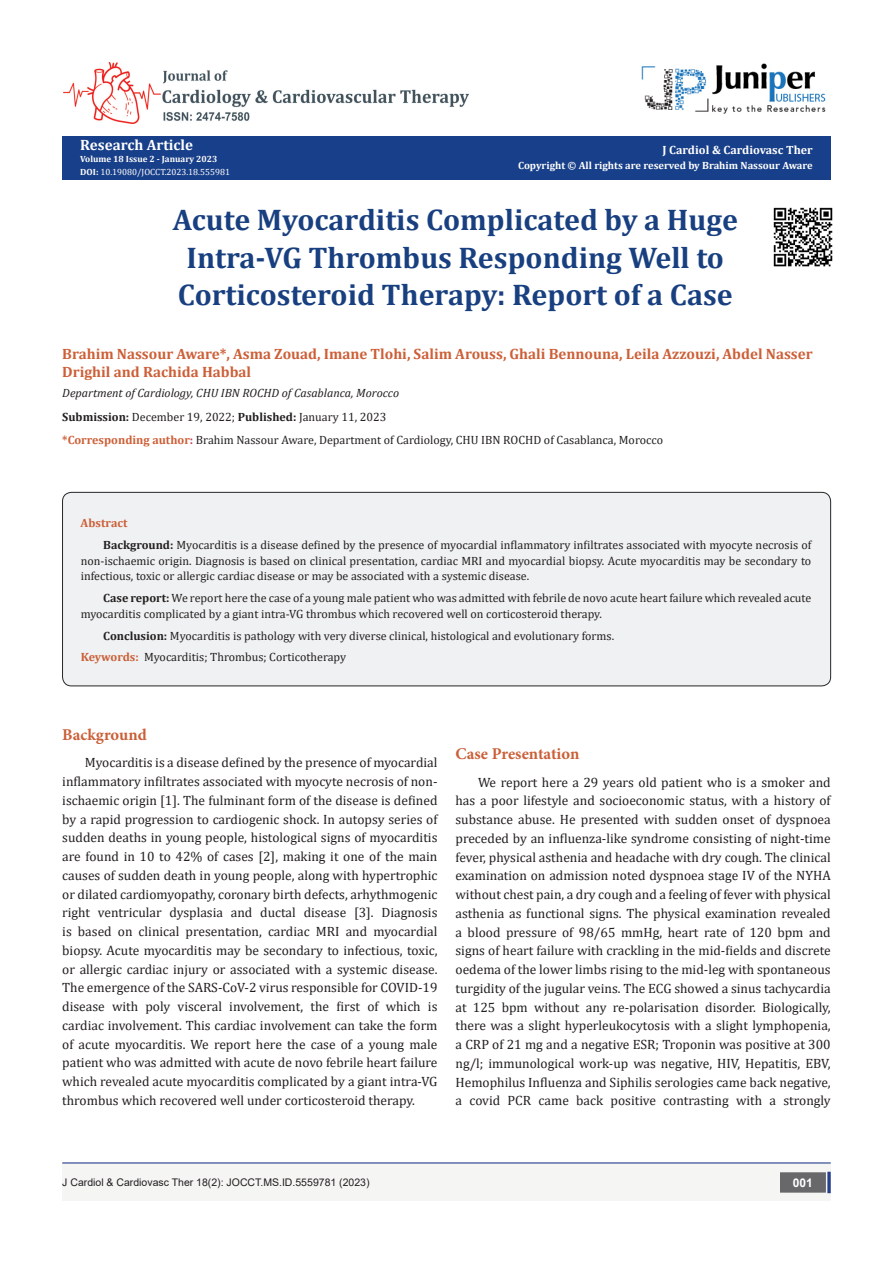
<style>
.page{position:relative;width:893px;height:1263px;background:#fff}
.page>*{position:absolute;margin:0;border:0;box-sizing:border-box;transform-origin:0 0}
.t1{font:700 30px/37.5px "Cambria";color:#183f7f}
.t2{font:700 16.5px "Minion Pro";color:#ca5f37}
.t3{font:700 15px/18px "Cambria";color:#cd5f37}
.t4{font:700 15px "Cambria";color:#fff}
.t5{font:13.5px/18.8px "Cambria";color:#231f20;text-align:justify}
.t6{font:12px/15.8px "Cambria";color:#231f20;text-align:justify}
.t7{font:italic 12px "Cambria";color:#231f20}
.t8{font:700 12px "Cambria";color:#fff}
.t9{font:700 12px "Cambria";letter-spacing:.005em;color:#ca5f37}
.t10{font:700 12px "Arial";color:#fff}
.t11{font:10.5px "Arial";color:#231f20}
.t12{font:700 10.5px "Cambria";color:#fff}
.t13{font:9px "Cambria";color:#fff}
.t14{font:700 9px "Cambria";color:#fffefc}
.s1{font-weight:700}
.s2{font-weight:700;color:#cd5f37}
.s3{font-weight:700;color:#cd375f}
.s4{font-weight:700;color:#ca5f37}
</style>
<div class="page">
<div style="left:62px;top:136px;width:769px;height:44px;background:#183f89"></div>
<img style="left:641px;top:63px;width:185px;height:51px">
<div style="left:62px;top:1163px;width:769px;height:38px;background:#f5f5f4"></div>
<div style="left:781px;top:1173px;width:44px;height:19px;background:#68676a"></div>
<div style="left:780px;top:1172px;width:46px;height:20px;border:2px solid #68676a"></div>
<svg style="left:827px;top:1172px;width:4px;height:21px"></svg>
<img style="left:63px;top:63px;width:406px;height:60px">
<hr style="left:62px;top:1162px;width:769px;height:1px;background:#253f8e">
<img style="left:773px;top:207px;width:60px;height:60px">
<div style="left:63px;top:492px;width:768px;height:194px;background:#f0f1f2;border-radius:9px"></div>
<div style="left:62px;top:492px;width:769px;height:194px;border:1px solid #262626;border-radius:9px"></div>
<p class="t4" style="left:80px;top:134px;width:114px">Research Article</p>
<p class="t14" style="left:80px;top:153px;width:139px">Volume 18 Issue 2 - January 2023</p>
<p class="t13" style="left:80px;top:166px;width:151px"><span class="s1">DOI:</span> 10.19080/JOCCT.2023.18.555981</p>
<p class="t8" style="left:663px;top:141px;width:152px">J Cardiol &amp; Cardiovasc Ther</p>
<p class="t12" style="left:518px;top:158px;width:296px">Copyright © All rights are reserved by Brahim Nassour Aware</p>
<p class="t1" style="left:173px;top:200px;width:567px">Acute Myocarditis Complicated by a Huge<br>Intra-VG Thrombus Responding Well to<br>Corticosteroid Therapy: Report of a Case</p>
<p class="t3" style="left:62px;top:344px;width:752px">Brahim Nassour Aware*, Asma Zouad, Imane Tlohi, Salim Arouss, Ghali Bennouna, Leila Azzouzi, Abdel Nasser<br>Drighil and Rachida Habbal</p>
<p class="t7" style="left:62px;top:385px;width:338px">Department of Cardiology, CHU IBN ROCHD of Casablanca, Morocco</p>
<p class="t6" style="left:62px;top:409px;width:326px"><span class="s1">Submission:</span> December 19, 2022; <span class="s1">Published:</span> January 11, 2023</p>
<p class="t6" style="left:62px;top:432px;width:602px"><span class="s2">*Corresponding author</span><span class="s3">:</span> Brahim Nassour Aware, Department of Cardiology, CHU IBN ROCHD of Casablanca, Morocco</p>
<p class="t9" style="left:81px;top:515px;width:48px">Abstract</p>
<p class="t6" style="left:81px;top:537px;width:732px;text-indent:22px"><span class="s1">Background:</span> Myocarditis is a disease defined by the presence of myocardial inflammatory infiltrates associated with myocyte necrosis of non-ischaemic origin. Diagnosis is based on clinical presentation, cardiac MRI and myocardial biopsy. Acute myocarditis may be secondary to infectious, toxic or allergic cardiac disease or may be associated with a systemic disease.</p>
<p class="t6" style="left:81px;top:590px;width:732px;text-indent:22px"><span class="s1">Case report:</span> We report here the case of a young male patient who was admitted with febrile de novo acute heart failure which revealed acute myocarditis complicated by a giant intra-VG thrombus which recovered well on corticosteroid therapy.</p>
<p class="t6" style="left:103px;top:628px;width:512px"><span class="s1">Conclusion:</span> Myocarditis is pathology with very diverse clinical, histological and evolutionary forms.</p>
<p class="t6" style="left:81px;top:649px;width:267px"><span class="s4">Keywords:</span> Myocarditis; Thrombus; Corticotherapy</p>
<p class="t2" style="left:62px;top:723px;width:86px">Background</p>
<p class="t5" style="left:62px;top:753px;width:377px;text-indent:22px">Myocarditis is a disease defined by the presence of myocardial inflammatory infiltrates associated with myocyte necrosis of non&shy;ischaemic origin [1]. The fulminant form of the disease is defined by a rapid progression to cardiogenic shock. In autopsy series of sudden deaths in young people, histological signs of myocarditis are found in 10 to 42% of cases [2], making it one of the main causes of sudden death in young people, along with hypertrophic or dilated cardiomyopathy, coronary birth defects, arhythmogenic right ventricular dysplasia and ductal disease [3]. Diagnosis is based on clinical presentation, cardiac MRI and myocardial biopsy. Acute myocarditis may be secondary to infectious, toxic, or allergic cardiac injury or associated with a systemic disease.<br>The emergence of the SARS-CoV-2 virus responsible for COVID-19 disease with poly visceral involvement, the first of which is cardiac involvement. This cardiac involvement can take the form of acute myocarditis. We report here the case of a young male patient who was admitted with acute de novo febrile heart failure which revealed acute myocarditis complicated by a giant intra-VG thrombus which recovered well under corticosteroid therapy.</p>
<p class="t2" style="left:455px;top:742px;width:125px">Case Presentation</p>
<p class="t5" style="left:455px;top:772px;width:377px;text-indent:22px">We report here a 29 years old patient who is a smoker and has a poor lifestyle and socioeconomic status, with a history of substance abuse. He presented with sudden onset of dyspnoea preceded by an influenza-like syndrome consisting of night-time fever, physical asthenia and headache with dry cough. The clinical examination on admission noted dyspnoea stage IV of the NYHA without chest pain, a dry cough and a feeling of fever with physical asthenia as functional signs. The physical examination revealed a blood pressure of 98/65 mmHg, heart rate of 120 bpm and signs of heart failure with crackling in the mid-fields and discrete oedema of the lower limbs rising to the mid-leg with spontaneous turgidity of the jugular veins. The ECG showed a sinus tachycardia at 125 bpm without any re-polarisation disorder. Biologically, there was a slight hyperleukocytosis with a slight lymphopenia, a CRP of 21 mg and a negative ESR; Troponin was positive at 300 ng/l; immunological work-up was negative, HIV, Hepatitis, EBV, Hemophilus Influenza and Siphilis serologies came back negative, a covid PCR came back positive contrasting with a strongly</p>
<p class="t11" style="left:62px;top:1175px;width:309px">J Cardiol &amp; Cardiovasc Ther 18(2): JOCCT.MS.ID.5559781 (2023)</p>
<p class="t10" style="left:793px;top:1174px;width:22px">001</p>
</div>
